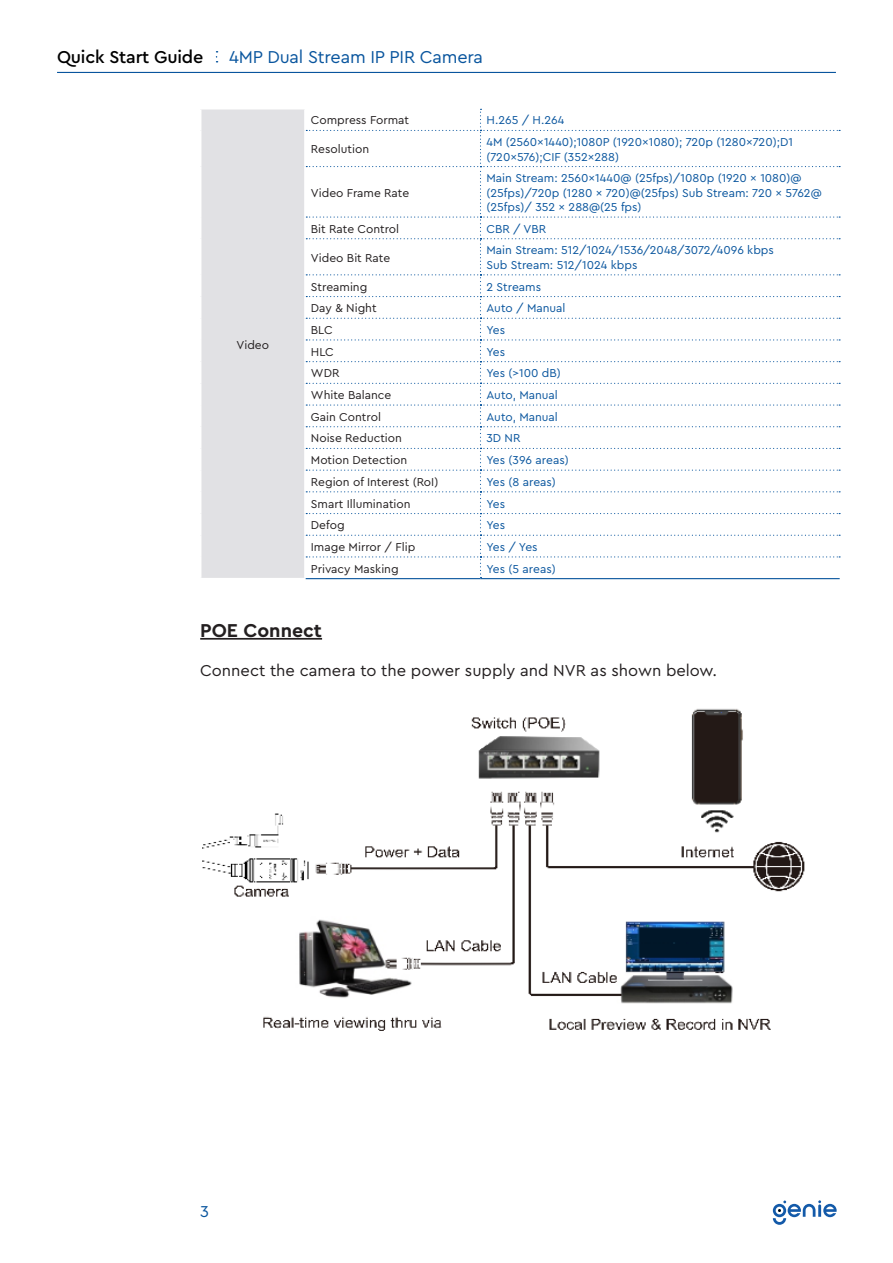
<style>
.page{position:relative;width:893px;height:1263px;background:#fff}
.page>*{position:absolute;margin:0;border:0;box-sizing:border-box;transform-origin:0 0}
.t1{font:700 19.5px "Cera Pro";color:#231f20}
.t2{font:18px "Cera Pro";letter-spacing:-.01em;color:#09559e}
.t3{font:500 18px "Cera Pro";letter-spacing:-.01em;color:#000}
.t4{font:16.5px "Cera Pro";color:#231f20}
.t5{font:16.5px "Cera Pro";color:#09559e}
.t6{font:12px/14.4px "Cera Pro";color:#09559e}
.t7{font:12px "Cera Pro";color:#231f20}
</style>
<div class="page">
<hr style="left:57px;top:72px;width:779px;height:1px;background:#09559e">
<svg style="left:216px;top:51px;width:2px;height:12px"></svg>
<svg style="left:773px;top:1200px;width:64px;height:25px"></svg>
<div style="left:201px;top:109px;width:104px;height:470px;background:#e1e1e4"></div>
<hr style="left:200px;top:108px;width:106px;height:2px;background:#fff">
<hr style="left:304px;top:110px;width:2px;height:20px;background:#fff">
<hr style="left:304px;top:130px;width:2px;height:37px;background:#fff">
<hr style="left:304px;top:167px;width:2px;height:50px;background:#fff">
<hr style="left:304px;top:217px;width:2px;height:22px;background:#fff">
<hr style="left:304px;top:239px;width:2px;height:36px;background:#fff">
<hr style="left:304px;top:275px;width:2px;height:22px;background:#fff">
<hr style="left:304px;top:297px;width:2px;height:21px;background:#fff">
<hr style="left:200px;top:578px;width:106px;height:1px;background:#fff">
<hr style="left:304px;top:318px;width:2px;height:22px;background:#fff">
<hr style="left:304px;top:340px;width:2px;height:22px;background:#fff">
<hr style="left:304px;top:362px;width:2px;height:21px;background:#fff">
<hr style="left:304px;top:383px;width:2px;height:22px;background:#fff">
<hr style="left:304px;top:405px;width:2px;height:22px;background:#fff">
<hr style="left:304px;top:427px;width:2px;height:21px;background:#fff">
<hr style="left:304px;top:448px;width:2px;height:22px;background:#fff">
<hr style="left:304px;top:470px;width:2px;height:22px;background:#fff">
<hr style="left:304px;top:492px;width:2px;height:21px;background:#fff">
<hr style="left:304px;top:513px;width:2px;height:22px;background:#fff">
<hr style="left:304px;top:535px;width:2px;height:22px;background:#fff">
<hr style="left:304px;top:557px;width:2px;height:21px;background:#fff">
<hr style="left:306px;top:578px;width:174px;height:1px;background:#09559e">
<hr style="left:480px;top:578px;width:360px;height:1px;background:#09559e">
<svg style="left:306px;top:109px;width:534px;height:469px"></svg>
<hr style="left:200px;top:638px;width:122px;height:2px;background:#231f20">
<img style="left:202px;top:708px;width:603px;height:323px">
<p class="t3" style="left:57px;top:45px;width:148px">Quick Start Guide</p>
<p class="t2" style="left:229px;top:45px;width:255px">4MP Dual Stream IP PIR Camera</p>
<p class="t7" style="left:311px;top:112px;width:100px">Compress Format</p>
<p class="t6" style="left:486px;top:113px;width:79px">H.265 / H.264</p>
<p class="t7" style="left:311px;top:141px;width:60px">Resolution</p>
<p class="t6" style="left:486px;top:134px;width:308px">4M (2560x1440);1080P (1920x1080); 720p (1280x720);D1 (720x576);CIF (352x288)</p>
<p class="t7" style="left:311px;top:185px;width:100px">Video Frame Rate</p>
<p class="t6" style="left:486px;top:170px;width:337px">Main Stream: 2560x1440@ (25fps)/1080p (1920 x 1080)@ (25fps)/720p (1280 x 720)@(25fps) Sub Stream: 720 x 5762@ (25fps)/ 352 x 288@(25 fps)</p>
<p class="t7" style="left:236px;top:337px;width:34px">Video</p>
<p class="t7" style="left:311px;top:221px;width:90px">Bit Rate Control</p>
<p class="t6" style="left:486px;top:221px;width:61px">CBR / VBR</p>
<p class="t7" style="left:311px;top:250px;width:81px">Video Bit Rate</p>
<p class="t6" style="left:486px;top:243px;width:289px">Main Stream: 512/1024/1536/2048/3072/4096 kbps</p>
<p class="t6" style="left:486px;top:257px;width:152px">Sub Stream: 512/1024 kbps</p>
<p class="t7" style="left:311px;top:279px;width:58px">Streaming</p>
<p class="t6" style="left:486px;top:279px;width:56px">2 Streams</p>
<p class="t7" style="left:311px;top:300px;width:67px">Day &amp; Night</p>
<p class="t6" style="left:486px;top:300px;width:81px">Auto / Manual</p>
<p class="t7" style="left:311px;top:322px;width:23px">BLC</p>
<p class="t6" style="left:486px;top:322px;width:20px">Yes</p>
<p class="t7" style="left:311px;top:344px;width:24px">HLC</p>
<p class="t6" style="left:486px;top:344px;width:20px">Yes</p>
<p class="t7" style="left:311px;top:365px;width:30px">WDR</p>
<p class="t6" style="left:486px;top:366px;width:76px">Yes (&gt;100 dB)</p>
<p class="t7" style="left:311px;top:387px;width:82px">White Balance</p>
<p class="t6" style="left:486px;top:387px;width:73px">Auto, Manual</p>
<p class="t7" style="left:311px;top:409px;width:72px">Gain Control</p>
<p class="t6" style="left:486px;top:409px;width:73px">Auto, Manual</p>
<p class="t7" style="left:311px;top:430px;width:93px">Noise Reduction</p>
<p class="t6" style="left:486px;top:431px;width:36px">3D NR</p>
<p class="t7" style="left:311px;top:452px;width:98px">Motion Detection</p>
<p class="t6" style="left:486px;top:452px;width:84px">Yes (396 areas)</p>
<p class="t7" style="left:311px;top:474px;width:129px">Region of Interest (RoI)</p>
<p class="t6" style="left:486px;top:474px;width:71px">Yes (8 areas)</p>
<p class="t7" style="left:311px;top:495px;width:101px">Smart Illumination</p>
<p class="t6" style="left:486px;top:496px;width:20px">Yes</p>
<p class="t7" style="left:311px;top:517px;width:35px">Defog</p>
<p class="t6" style="left:486px;top:517px;width:20px">Yes</p>
<p class="t7" style="left:311px;top:539px;width:106px">Image Mirror / Flip</p>
<p class="t6" style="left:486px;top:539px;width:53px">Yes / Yes</p>
<p class="t7" style="left:311px;top:561px;width:89px">Privacy Masking</p>
<p class="t6" style="left:486px;top:561px;width:71px">Yes (5 areas)</p>
<p class="t1" style="left:200px;top:617px;width:123px">POE Connect</p>
<p class="t4" style="left:200px;top:659px;width:518px">Connect the camera to the power supply and NVR as shown below.</p>
<h3 class="t5" style="left:200px;top:1200px;width:10px">3</h3>
</div>
